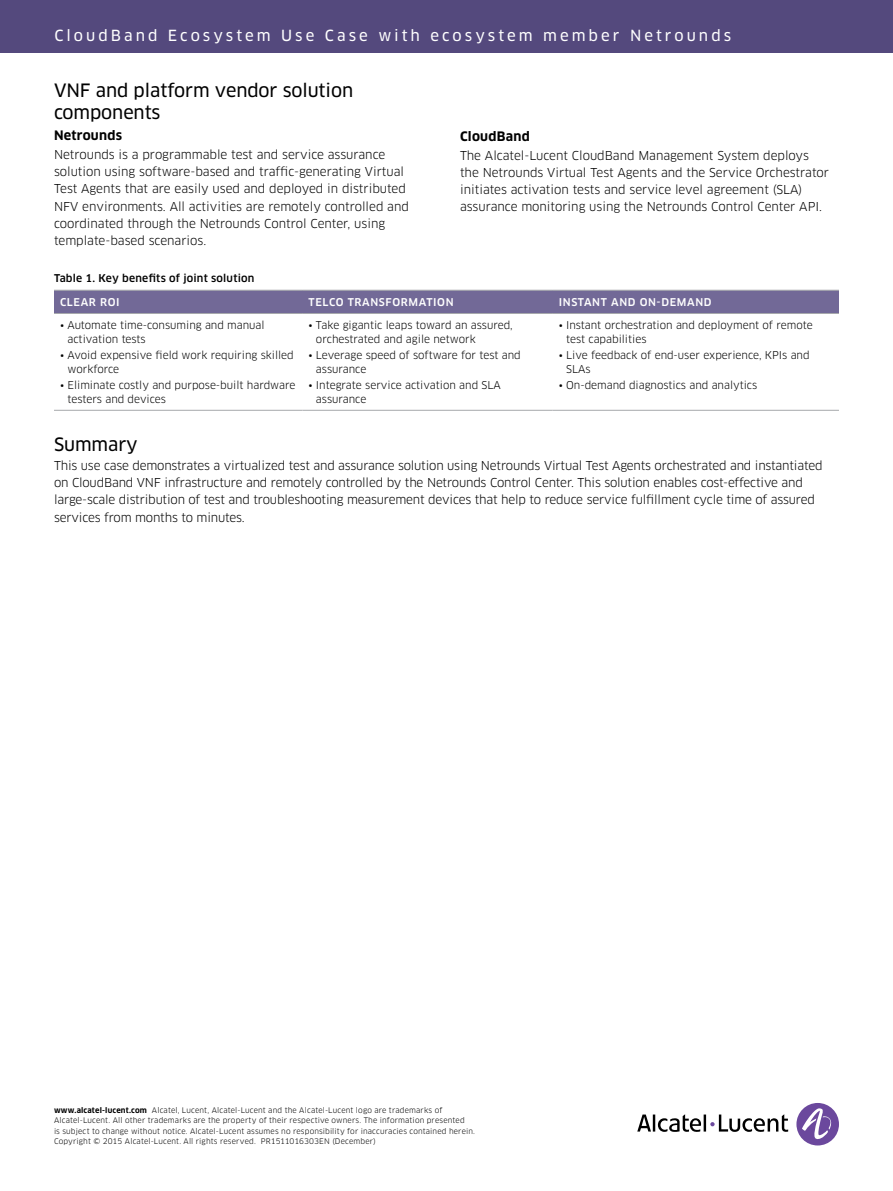
<style>
.page{position:relative;width:893px;height:1191px;background:#fff}
.page>*{position:absolute;margin:0;border:0;box-sizing:border-box;transform-origin:0 0}
.t1{font:18px/22.5px "Clan OT News";letter-spacing:-.005em;color:#000}
.t2{font:15px "Clan OT News";letter-spacing:.2em;color:#fff}
.t3{font:700 12.75px "Clan OT";letter-spacing:.02em;color:#000}
.t4{font:12px/17.2px "Clan OT";letter-spacing:-.015em;color:#000}
.t5{font:10.5px/13.5px "Clan OT";color:#000}
.t6{font:500 10.5px "Clan OT";letter-spacing:.06em;color:#fff}
.t7{font:500 10.5px "Clan OT";letter-spacing:.02em;color:#000}
.t8{font:7.5px/10.5px "Clan OT";letter-spacing:.015em;color:#000}
.s1{font-weight:700}
</style>
<div class="page">
<div style="left:796px;top:1103px;width:43px;height:42px;background:#6b489d;border-radius:50%"></div>
<svg style="left:802px;top:1108px;width:32px;height:31px"></svg>
<svg style="left:637px;top:1114px;width:151px;height:17px"></svg>
<div style="left:0;top:0;width:893px;height:53px;background:#54497d"></div>
<div style="left:54px;top:291px;width:785px;height:22px;background:#726997"></div>
<hr style="left:54px;top:290px;width:248px;height:1px;background:#a7a9ac">
<hr style="left:302px;top:290px;width:251px;height:1px;background:#a7a9ac">
<hr style="left:553px;top:290px;width:286px;height:1px;background:#a7a9ac">
<hr style="left:54px;top:313px;width:248px;height:1px;background:#a7a9ac">
<hr style="left:302px;top:313px;width:251px;height:1px;background:#a7a9ac">
<hr style="left:553px;top:313px;width:286px;height:1px;background:#a7a9ac">
<hr style="left:54px;top:410px;width:248px;height:1px;background:#a7a9ac">
<hr style="left:302px;top:410px;width:251px;height:1px;background:#a7a9ac">
<hr style="left:553px;top:410px;width:286px;height:1px;background:#a7a9ac">
<p class="t2" style="left:55px;top:26px;width:678px">CloudBand Ecosystem Use Case with ecosystem member Netrounds</p>
<h1 class="t1" style="left:54px;top:79px;width:301px">VNF and platform vendor solution components</h1>
<p class="t3" style="left:54px;top:128px;width:70px">Netrounds</p>
<p class="t4" style="left:54px;top:146px;width:356px">Netrounds is a programmable test and service assurance solution using software-based and traffic-generating Virtual Test Agents that are easily used and deployed in distributed NFV environments. All activities are remotely controlled and coordinated through the Netrounds Control Center, using template-based scenarios.</p>
<p class="t3" style="left:460px;top:129px;width:71px">CloudBand</p>
<p class="t4" style="left:460px;top:147px;width:371px">The Alcatel-Lucent CloudBand Management System deploys the Netrounds Virtual Test Agents and the Service Orchestrator initiates activation tests and service level agreement (SLA) assurance monitoring using the Netrounds Control Center API.</p>
<p class="t7" style="left:54px;top:272px;width:202px">Table 1. Key benefits of joint solution</p>
<p class="t6" style="left:60px;top:296px;width:61px">CLEAR ROI</p>
<p class="t6" style="left:309px;top:296px;width:147px">TELCO TRANSFORMATION</p>
<p class="t6" style="left:559px;top:296px;width:154px">INSTANT AND ON-DEMAND</p>
<p class="t5" style="left:68px;top:319px;width:199px;text-indent:-7px">• Automate time-consuming and manual activation tests</p>
<p class="t5" style="left:68px;top:349px;width:228px;text-indent:-7px">• Avoid expensive field work requiring skilled workforce</p>
<p class="t5" style="left:68px;top:379px;width:229px;text-indent:-7px">• Eliminate costly and purpose-built hardware testers and devices</p>
<p class="t5" style="left:316px;top:319px;width:198px;text-indent:-7px">• Take gigantic leaps toward an assured, orchestrated and agile network</p>
<p class="t5" style="left:316px;top:349px;width:206px;text-indent:-7px">• Leverage speed of software for test and assurance</p>
<p class="t5" style="left:316px;top:379px;width:186px;text-indent:-7px">• Integrate service activation and SLA assurance</p>
<p class="t5" style="left:566px;top:319px;width:248px;text-indent:-7px">• Instant orchestration and deployment of remote test capabilities</p>
<p class="t5" style="left:566px;top:349px;width:245px;text-indent:-7px">• Live feedback of end-user experience, KPIs and<br>SLAs</p>
<p class="t5" style="left:559px;top:379px;width:200px">• On-demand diagnostics and analytics</p>
<h1 class="t1" style="left:54px;top:433px;width:85px">Summary</h1>
<p class="t4" style="left:54px;top:457px;width:770px">This use case demonstrates a virtualized test and assurance solution using Netrounds Virtual Test Agents orchestrated and instantiated on CloudBand VNF infrastructure and remotely controlled by the Netrounds Control Center. This solution enables cost-effective and large-scale distribution of test and troubleshooting measurement devices that help to reduce service fulfillment cycle time of assured services from months to minutes.</p>
<p class="t8" style="left:54px;top:1104px;width:422px"><span class="s1">www.alcatel-lucent.com</span> Alcatel, Lucent, Alcatel-Lucent and the Alcatel-Lucent logo are trademarks of Alcatel-Lucent. All other trademarks are the property of their respective owners. The information presented<br>is subject to change without notice. Alcatel-Lucent assumes no responsibility for inaccuracies contained herein.<br>Copyright © 2015 Alcatel-Lucent. All rights reserved. PR1511016303EN (December)</p>
</div>
